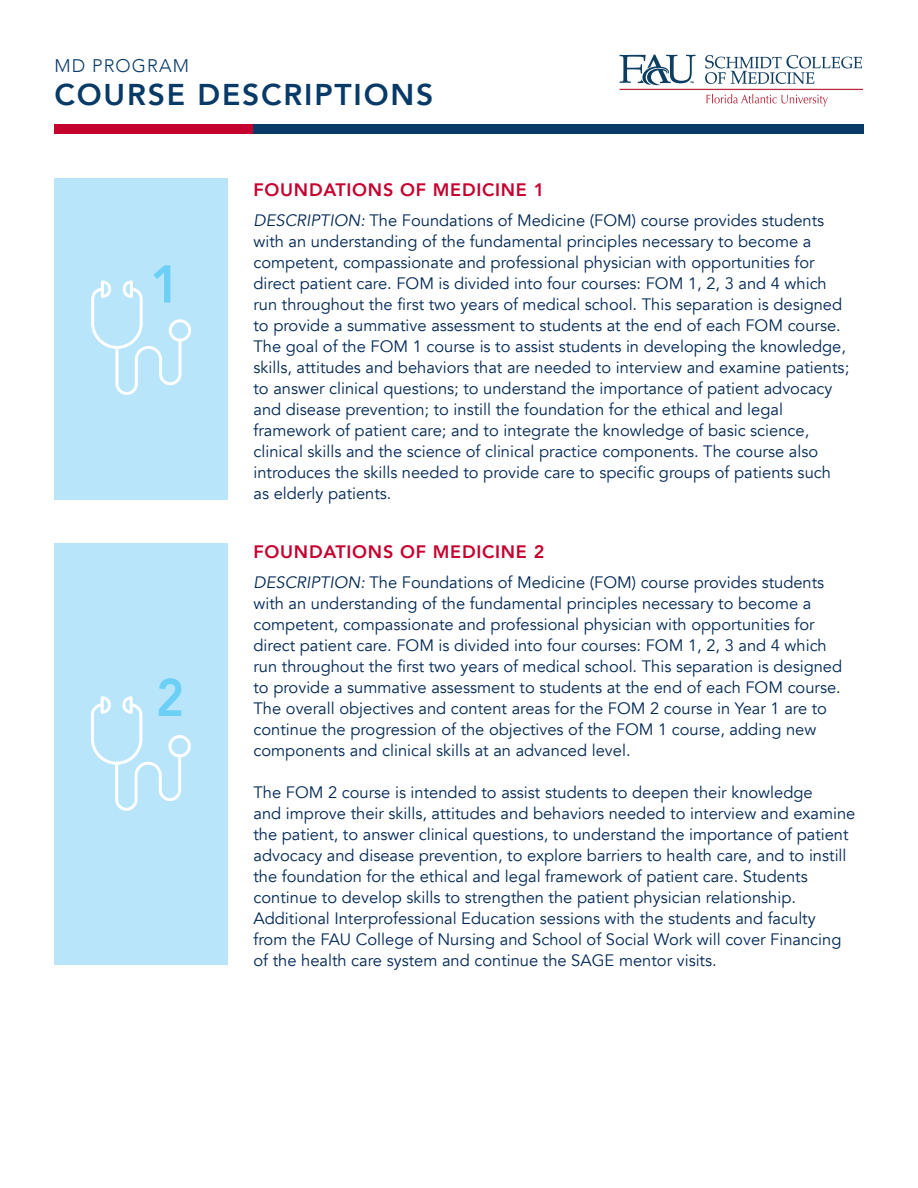
<style>
.page{position:relative;width:918px;height:1188px;background:#fff}
.page>*{position:absolute;margin:0;border:0;box-sizing:border-box;transform-origin:0 0}
.t1{font:800 52.5px "Avenir";color:#6bcff6}
.t2{font:800 52.5px "Avenir";color:#6bcff6;scale:.9 1}
.t3{font:800 30px "Avenir";letter-spacing:.06em;color:#083a68}
.t4{font:300 18.3px "Avenir";letter-spacing:.06em;color:#083a68}
.t5{font:800 18px "Avenir";letter-spacing:.04em;color:#c5002e}
.t6{font:16.5px/21px "Avenir";color:#002855}
.s1{font-style:italic}
</style>
<div class="page">
<div style="left:54px;top:178px;width:174px;height:322px;background:#b9e5fa"></div>
<div style="left:54px;top:543px;width:174px;height:421px;background:#b9e5fa"></div>
<svg style="left:620px;top:55px;width:243px;height:52px"></svg>
<div style="left:54px;top:124px;width:204px;height:10px;background:#c5002e"></div>
<div style="left:253px;top:124px;width:611px;height:10px;background:#083a68"></div>
<svg style="left:91px;top:280px;width:101px;height:115px"></svg>
<svg style="left:91px;top:696px;width:100px;height:115px"></svg>
<p class="t4" style="left:54px;top:55px;width:136px">MD PROGRAM</p>
<p class="t3" style="left:54px;top:72px;width:381px">COURSE DESCRIPTIONS</p>
<p class="t1" style="left:150px;top:243px;width:33px">1</p>
<p class="t2" style="left:156px;top:657px;width:33px">2</p>
<p class="t5" style="left:254px;top:176px;width:292px">FOUNDATIONS OF MEDICINE 1</p>
<p class="t6" style="left:254px;top:210px;width:572px"><span class="s1">DESCRIPTION:</span> The Foundations of Medicine (FOM) course provides students</p>
<p class="t6" style="left:254px;top:231px;width:559px">with an understanding of the fundamental principles necessary to become a</p>
<p class="t6" style="left:254px;top:252px;width:563px">competent, compassionate and professional physician with opportunities for</p>
<p class="t6" style="left:254px;top:273px;width:575px">direct patient care. FOM is divided into four courses: FOM 1, 2, 3 and 4 which</p>
<p class="t6" style="left:254px;top:294px;width:590px">run throughout the first two years of medical school. This separation is designed to provide a summative assessment to students at the end of each FOM course.</p>
<p class="t6" style="left:254px;top:336px;width:597px">The goal of the FOM 1 course is to assist students in developing the knowledge, skills, attitudes and behaviors that are needed to interview and examine patients; to answer clinical questions; to understand the importance of patient advocacy and disease prevention; to instill the foundation for the ethical and legal</p>
<p class="t6" style="left:254px;top:420px;width:557px">framework of patient care; and to integrate the knowledge of basic science,</p>
<p class="t6" style="left:254px;top:441px;width:566px">clinical skills and the science of clinical practice components. The course also</p>
<p class="t6" style="left:254px;top:462px;width:579px">introduces the skills needed to provide care to specific groups of patients such</p>
<p class="t6" style="left:254px;top:483px;width:140px">as elderly patients.</p>
<p class="t5" style="left:254px;top:537px;width:292px">FOUNDATIONS OF MEDICINE 2</p>
<p class="t6" style="left:254px;top:572px;width:572px"><span class="s1">DESCRIPTION:</span> The Foundations of Medicine (FOM) course provides students</p>
<p class="t6" style="left:254px;top:593px;width:559px">with an understanding of the fundamental principles necessary to become a</p>
<p class="t6" style="left:254px;top:614px;width:563px">competent, compassionate and professional physician with opportunities for</p>
<p class="t6" style="left:254px;top:635px;width:575px">direct patient care. FOM is divided into four courses: FOM 1, 2, 3 and 4 which</p>
<p class="t6" style="left:254px;top:656px;width:590px">run throughout the first two years of medical school. This separation is designed to provide a summative assessment to students at the end of each FOM course.<br>The overall objectives and content areas for the FOM 2 course in Year 1 are to continue the progression of the objectives of the FOM 1 course, adding new</p>
<p class="t6" style="left:254px;top:740px;width:379px">components and clinical skills at an advanced level.</p>
<p class="t6" style="left:254px;top:782px;width:561px">The FOM 2 course is intended to assist students to deepen their knowledge</p>
<p class="t6" style="left:254px;top:803px;width:603px">and improve their skills, attitudes and behaviors needed to interview and examine the patient, to answer clinical questions, to understand the importance of patient advocacy and disease prevention, to explore barriers to health care, and to instill the foundation for the ethical and legal framework of patient care. Students</p>
<p class="t6" style="left:254px;top:887px;width:544px">continue to develop skills to strengthen the patient physician relationship.</p>
<p class="t6" style="left:254px;top:908px;width:564px">Additional Interprofessional Education sessions with the students and faculty</p>
<p class="t6" style="left:254px;top:929px;width:589px">from the FAU College of Nursing and School of Social Work will cover Financing of the health care system and continue the SAGE mentor visits.</p>
</div>
